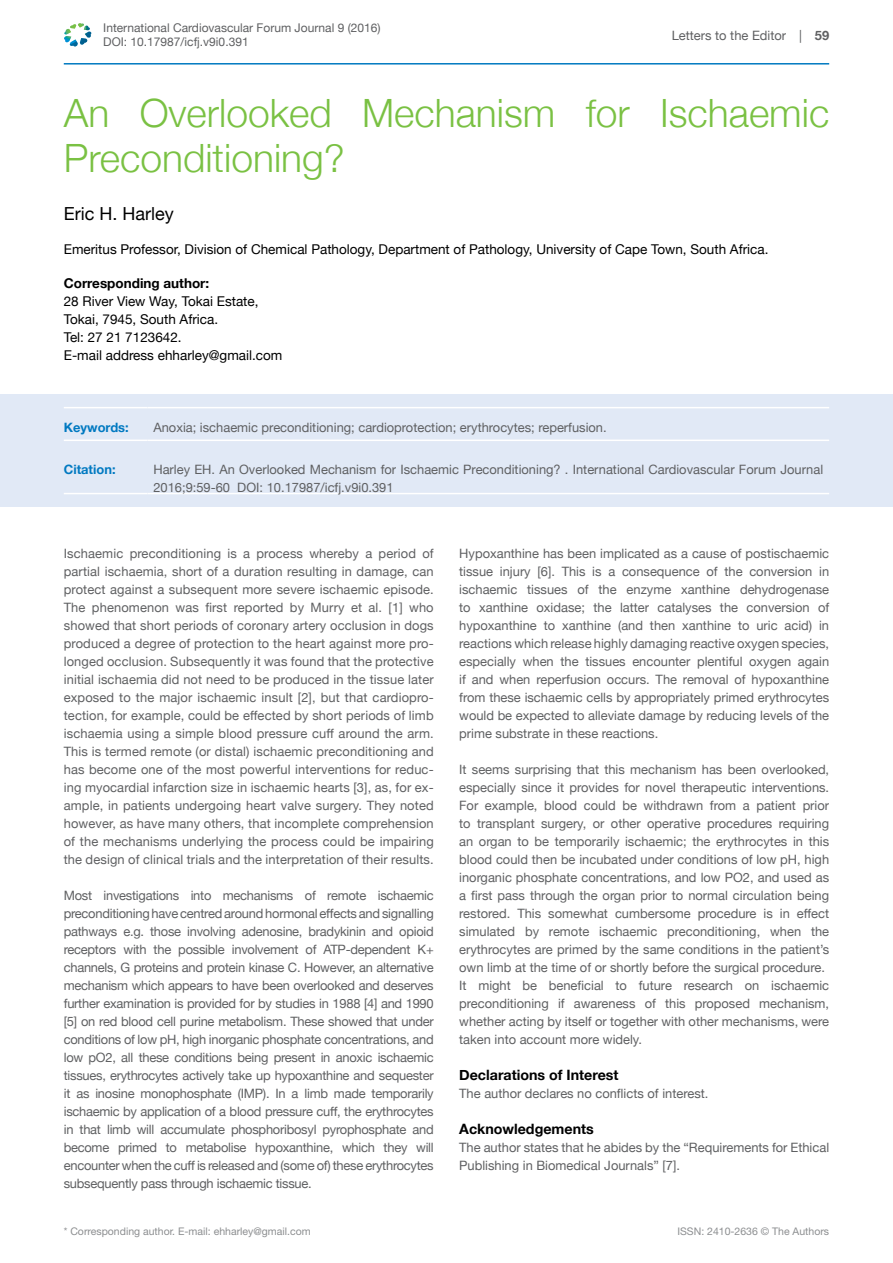
<style>
.page{position:relative;width:893px;height:1263px;background:#fff}
.page>*{position:absolute;margin:0;border:0;box-sizing:border-box;transform-origin:0 0}
.t1{font:300 39px/45px "Helvetica Neue";color:#7ac143}
.t2{font:18px "Helvetica Neue";color:#000}
.t3{font:700 14.25px "Helvetica Neue";color:#000}
.t4{font:13.5px/18px "Helvetica Neue";color:#000}
.t5{font:700 13.5px "Helvetica Neue";color:#000}
.t6{font:12.9px/18px "Helvetica Neue";color:#5f6062;text-align:justify}
.t7{font:700 12.9px "Helvetica Neue";color:#0079c1}
.t8{font:12px/14.4px "Helvetica Neue";color:#5f6062}
.t9{font:10.5px "Helvetica Neue";color:#8c8e90}
.s1{font-weight:700}
</style>
<div class="page">
<hr style="left:64px;top:63px;width:765px;height:2px;background:#0079c1">
<svg style="left:64px;top:23px;width:28px;height:24px"></svg>
<div style="left:0;top:394px;width:893px;height:113px;background:#e1e9f6"></div>
<hr style="left:64px;top:407px;width:83px;height:1px;background:#fff">
<hr style="left:147px;top:407px;width:682px;height:1px;background:#fff">
<hr style="left:64px;top:440px;width:83px;height:1px;background:#fff">
<hr style="left:147px;top:440px;width:682px;height:1px;background:#fff">
<hr style="left:64px;top:493px;width:83px;height:1px;background:#fff">
<hr style="left:147px;top:493px;width:682px;height:1px;background:#fff">
<p class="t8" style="left:103px;top:21px;width:279px">International Cardiovascular Forum Journal 9 (2016)<br>DOI: 10.17987/icfj.v9i0.391</p>
<p class="t6" style="left:672px;top:27px;width:159px">Letters to the Editor | <span class="s1">59</span></p>
<h1 class="t1" style="left:64px;top:88px;width:767px">An Overlooked Mechanism for Ischaemic<br>Preconditioning?</h1>
<h2 class="t2" style="left:64px;top:201px;width:111px">Eric H. Harley</h2>
<p class="t4" style="left:64px;top:241px;width:706px">Emeritus Professor, Division of Chemical Pathology, Department of Pathology, University of Cape Town, South Africa.</p>
<p class="t5" style="left:64px;top:273px;width:147px">Corresponding author:</p>
<p class="t4" style="left:64px;top:293px;width:220px">28 River View Way, Tokai Estate,<br>Tokai, 7945, South Africa.<br>Tel: 27 21 7123642.<br>E-mail address ehharley@gmail.com</p>
<p class="t7" style="left:64px;top:417px;width:66px">Keywords:</p>
<p class="t6" style="left:153px;top:419px;width:455px">Anoxia; ischaemic preconditioning; cardioprotection; erythrocytes; reperfusion.</p>
<p class="t7" style="left:64px;top:459px;width:53px">Citation:</p>
<p class="t6" style="left:153px;top:461px;width:671px">Harley EH. An Overlooked Mechanism for Ischaemic Preconditioning? . International Cardiovascular Forum Journal<br>2016;9:59-60 DOI: 10.17987/icfj.v9i0.391</p>
<p class="t6" style="left:64px;top:545px;width:371px">Ischaemic preconditioning is a process whereby a period of partial ischaemia, short of a duration resulting in damage, can protect against a subsequent more severe ischaemic episode.<br>The phenomenon was first reported by Murry et al. [1] who showed that short periods of coronary artery occlusion in dogs produced a degree of protection to the heart against more pro&shy;longed occlusion. Subsequently it was found that the protective initial ischaemia did not need to be produced in the tissue later exposed to the major ischaemic insult [2], but that cardiopro&shy;tection, for example, could be effected by short periods of limb ischaemia using a simple blood pressure cuff around the arm.<br>This is termed remote (or distal) ischaemic preconditioning and has become one of the most powerful interventions for reduc&shy;ing myocardial infarction size in ischaemic hearts [3], as, for ex&shy;ample, in patients undergoing heart valve surgery. They noted however, as have many others, that incomplete comprehension of the mechanisms underlying the process could be impairing the design of clinical trials and the interpretation of their results.</p>
<p class="t6" style="left:64px;top:887px;width:371px">Most investigations into mechanisms of remote ischaemic preconditioning have centred around hormonal effects and signalling pathways e.g. those involving adenosine, bradykinin and opioid receptors with the possible involvement of ATP-dependent K+ channels, G proteins and protein kinase C. However, an alternative mechanism which appears to have been overlooked and deserves further examination is provided for by studies in 1988 [4] and 1990 [5] on red blood cell purine metabolism. These showed that under conditions of low pH, high inorganic phosphate concentrations, and low pO2, all these conditions being present in anoxic ischaemic tissues, erythrocytes actively take up hypoxanthine and sequester it as inosine monophosphate (IMP). In a limb made temporarily ischaemic by application of a blood pressure cuff, the erythrocytes in that limb will accumulate phosphoribosyl pyrophosphate and become primed to metabolise hypoxanthine, which they will encounter when the cuff is released and (some of) these erythrocytes subsequently pass through ischaemic tissue.</p>
<p class="t9" style="left:64px;top:1225px;width:248px">* Corresponding author. E-mail: ehharley@gmail.com</p>
<p class="t6" style="left:459px;top:545px;width:371px">Hypoxanthine has been implicated as a cause of postischaemic tissue injury [6]. This is a consequence of the conversion in ischaemic tissues of the enzyme xanthine dehydrogenase to xanthine oxidase; the latter catalyses the conversion of hypoxanthine to xanthine (and then xanthine to uric acid) in reactions which release highly damaging reactive oxygen species, especially when the tissues encounter plentiful oxygen again if and when reperfusion occurs. The removal of hypoxanthine from these ischaemic cells by appropriately primed erythrocytes would be expected to alleviate damage by reducing levels of the prime substrate in these reactions.</p>
<p class="t6" style="left:459px;top:761px;width:371px;text-align:left">It seems surprising that this mechanism has been overlooked, especially since it provides for novel therapeutic interventions.<br>For example, blood could be withdrawn from a patient prior to transplant surgery, or other operative procedures requiring an organ to be temporarily ischaemic; the erythrocytes in this blood could then be incubated under conditions of low pH, high inorganic phosphate concentrations, and low PO2, and used as a first pass through the organ prior to normal circulation being restored. This somewhat cumbersome procedure is in effect simulated by remote ischaemic preconditioning, when the erythrocytes are primed by the same conditions in the patient’s own limb at the time of or shortly before the surgical procedure.<br>It might be beneficial to future research on ischaemic preconditioning if awareness of this proposed mechanism, whether acting by itself or together with other mechanisms, were taken into account more widely.</p>
<p class="t3" style="left:459px;top:1064px;width:161px">Declarations of Interest</p>
<p class="t6" style="left:459px;top:1085px;width:251px">The author declares no conflicts of interest.</p>
<p class="t3" style="left:459px;top:1118px;width:136px">Acknowledgements</p>
<p class="t6" style="left:459px;top:1139px;width:371px">The author states that he abides by the “Requirements for Ethical<br>Publishing in Biomedical Journals” [7].</p>
<p class="t9" style="left:677px;top:1225px;width:153px">ISSN: 2410-2636 © The Authors</p>
</div>
